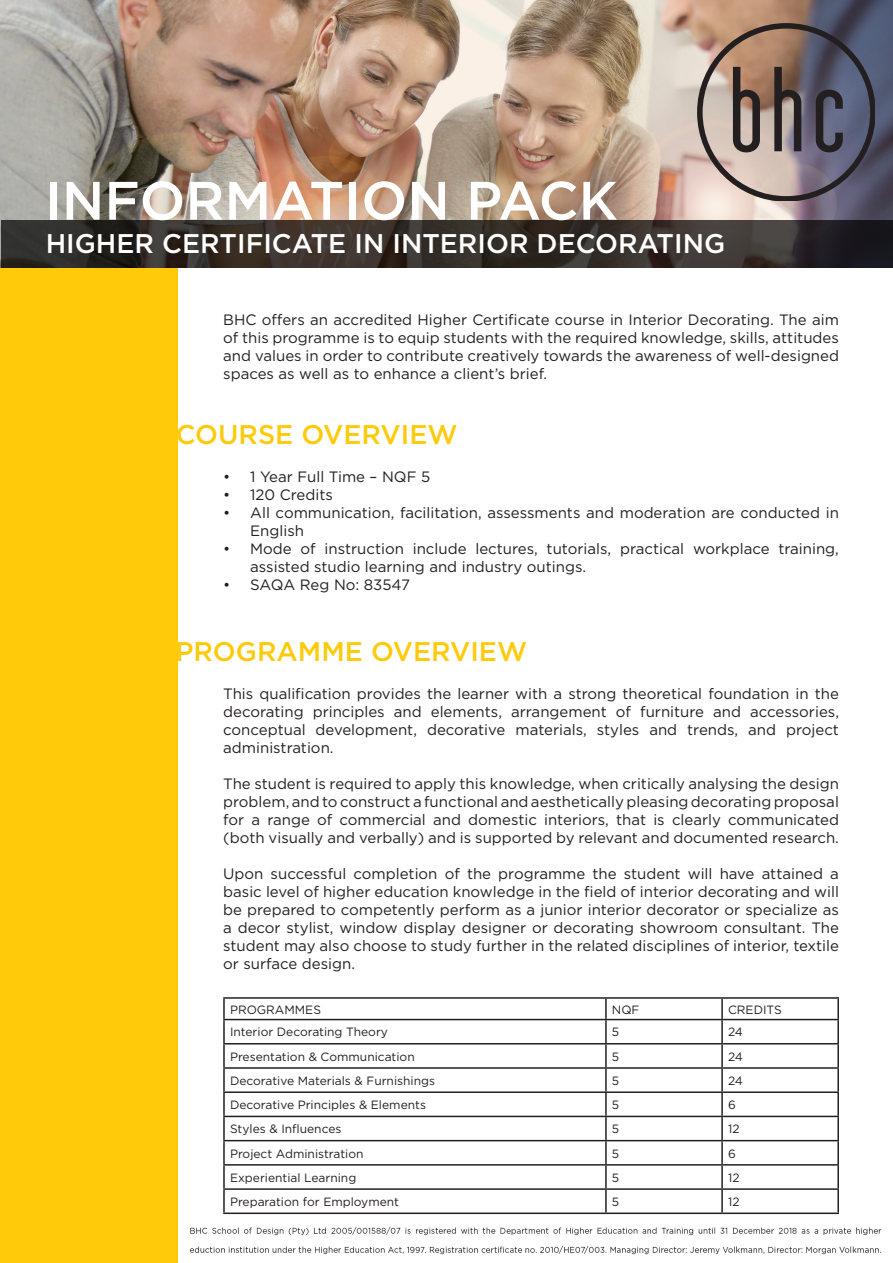
<style>
.page{position:relative;width:893px;height:1263px;background:#fff}
.page>*{position:absolute;margin:0;border:0;box-sizing:border-box;transform-origin:0 0}
.t1{font:500 54px "Gotham";color:#fff}
.t2{font:500 27px "Gotham";color:#fff}
.t3{font:500 27px "Gotham";color:#feca0a}
.t4{font:15px/18px "Gotham";color:#231f20;text-align:justify}
.t5{font:12px "Gotham";color:#231f20}
</style>
<div class="page">
<img style="left:1px;top:0;width:891px;height:220px">
<svg style="left:697px;top:23px;width:177px;height:177px;background:#827576"></svg>
<img style="left:190px;top:1226px;width:692px;height:29px">
<div style="left:1px;top:268px;width:177px;height:994px;background:#feca0a"></div>
<svg style="left:1px;top:220px;width:891px;height:48px;background:#332d29"></svg>
<hr style="left:223px;top:997px;width:383px;height:2px;background:#231f20">
<hr style="left:223px;top:999px;width:2px;height:20px;background:#231f20">
<hr style="left:606px;top:997px;width:116px;height:2px;background:#231f20">
<hr style="left:605px;top:999px;width:2px;height:20px;background:#231f20">
<hr style="left:722px;top:997px;width:117px;height:2px;background:#231f20">
<hr style="left:721px;top:999px;width:2px;height:20px;background:#231f20">
<hr style="left:837px;top:999px;width:2px;height:20px;background:#231f20">
<hr style="left:223px;top:1019px;width:383px;height:1px;background:#231f20">
<hr style="left:223px;top:1020px;width:2px;height:23px;background:#231f20">
<hr style="left:606px;top:1019px;width:116px;height:1px;background:#231f20">
<hr style="left:605px;top:1020px;width:2px;height:23px;background:#231f20">
<hr style="left:722px;top:1019px;width:117px;height:1px;background:#231f20">
<hr style="left:721px;top:1020px;width:2px;height:23px;background:#231f20">
<hr style="left:837px;top:1020px;width:2px;height:23px;background:#231f20">
<hr style="left:223px;top:1043px;width:383px;height:1px;background:#231f20">
<hr style="left:223px;top:1044px;width:2px;height:23px;background:#231f20">
<hr style="left:606px;top:1043px;width:116px;height:1px;background:#231f20">
<hr style="left:605px;top:1044px;width:2px;height:23px;background:#231f20">
<hr style="left:722px;top:1043px;width:117px;height:1px;background:#231f20">
<hr style="left:721px;top:1044px;width:2px;height:23px;background:#231f20">
<hr style="left:837px;top:1044px;width:2px;height:23px;background:#231f20">
<hr style="left:223px;top:1067px;width:383px;height:2px;background:#231f20">
<hr style="left:223px;top:1069px;width:2px;height:22px;background:#231f20">
<hr style="left:606px;top:1067px;width:116px;height:2px;background:#231f20">
<hr style="left:605px;top:1069px;width:2px;height:22px;background:#231f20">
<hr style="left:722px;top:1067px;width:117px;height:2px;background:#231f20">
<hr style="left:721px;top:1069px;width:2px;height:22px;background:#231f20">
<hr style="left:837px;top:1069px;width:2px;height:22px;background:#231f20">
<hr style="left:223px;top:1091px;width:383px;height:2px;background:#231f20">
<hr style="left:223px;top:1093px;width:2px;height:23px;background:#231f20">
<hr style="left:606px;top:1091px;width:116px;height:2px;background:#231f20">
<hr style="left:605px;top:1093px;width:2px;height:23px;background:#231f20">
<hr style="left:722px;top:1091px;width:117px;height:2px;background:#231f20">
<hr style="left:721px;top:1093px;width:2px;height:23px;background:#231f20">
<hr style="left:837px;top:1093px;width:2px;height:23px;background:#231f20">
<hr style="left:223px;top:1116px;width:383px;height:1px;background:#231f20">
<hr style="left:223px;top:1117px;width:2px;height:23px;background:#231f20">
<hr style="left:606px;top:1116px;width:116px;height:1px;background:#231f20">
<hr style="left:605px;top:1117px;width:2px;height:23px;background:#231f20">
<hr style="left:722px;top:1116px;width:117px;height:1px;background:#231f20">
<hr style="left:721px;top:1117px;width:2px;height:23px;background:#231f20">
<hr style="left:837px;top:1117px;width:2px;height:23px;background:#231f20">
<hr style="left:223px;top:1140px;width:383px;height:1px;background:#231f20">
<hr style="left:223px;top:1141px;width:2px;height:23px;background:#231f20">
<hr style="left:606px;top:1140px;width:116px;height:1px;background:#231f20">
<hr style="left:605px;top:1141px;width:2px;height:23px;background:#231f20">
<hr style="left:722px;top:1140px;width:117px;height:1px;background:#231f20">
<hr style="left:721px;top:1141px;width:2px;height:23px;background:#231f20">
<hr style="left:837px;top:1141px;width:2px;height:23px;background:#231f20">
<hr style="left:223px;top:1164px;width:383px;height:1px;background:#231f20">
<hr style="left:223px;top:1165px;width:2px;height:23px;background:#231f20">
<hr style="left:606px;top:1164px;width:116px;height:1px;background:#231f20">
<hr style="left:605px;top:1165px;width:2px;height:23px;background:#231f20">
<hr style="left:722px;top:1164px;width:117px;height:1px;background:#231f20">
<hr style="left:721px;top:1165px;width:2px;height:23px;background:#231f20">
<hr style="left:837px;top:1165px;width:2px;height:23px;background:#231f20">
<hr style="left:223px;top:1188px;width:383px;height:2px;background:#231f20">
<hr style="left:223px;top:1190px;width:2px;height:22px;background:#231f20">
<hr style="left:606px;top:1188px;width:116px;height:2px;background:#231f20">
<hr style="left:605px;top:1190px;width:2px;height:22px;background:#231f20">
<hr style="left:722px;top:1188px;width:117px;height:2px;background:#231f20">
<hr style="left:721px;top:1190px;width:2px;height:22px;background:#231f20">
<hr style="left:837px;top:1190px;width:2px;height:22px;background:#231f20">
<hr style="left:223px;top:1212px;width:383px;height:2px;background:#231f20">
<hr style="left:606px;top:1212px;width:116px;height:2px;background:#231f20">
<hr style="left:722px;top:1212px;width:117px;height:2px;background:#231f20">
<p class="t1" style="left:45px;top:165px;width:574px">INFORMATION PACK</p>
<p class="t2" style="left:46px;top:226px;width:681px">HIGHER CERTIFICATE IN INTERIOR DECORATING</p>
<p class="t4" style="left:223px;top:310px;width:617px">BHC offers an accredited Higher Certificate course in Interior Decorating. The aim of this programme is to equip students with the required knowledge, skills, attitudes and values in order to contribute creatively towards the awareness of well-designed spaces as well as to enhance a client’s brief.</p>
<p class="t3" style="left:176px;top:417px;width:283px">COURSE OVERVIEW</p>
<p class="t4" style="left:223px;top:467px;width:208px">• 1 Year Full Time – NQF 5</p>
<p class="t4" style="left:223px;top:485px;width:111px">• 120 Credits</p>
<p class="t4" style="left:250px;top:503px;width:590px;text-indent:-27px">• All communication, facilitation, assessments and moderation are conducted in<br>English</p>
<p class="t4" style="left:250px;top:539px;width:590px;text-indent:-27px">• Mode of instruction include lectures, tutorials, practical workplace training, assisted studio learning and industry outings.</p>
<p class="t4" style="left:223px;top:575px;width:188px">• SAQA Reg No: 83547</p>
<p class="t3" style="left:175px;top:634px;width:353px">PROGRAMME OVERVIEW</p>
<p class="t4" style="left:223px;top:684px;width:617px">This qualification provides the learner with a strong theoretical foundation in the decorating principles and elements, arrangement of furniture and accessories, conceptual development, decorative materials, styles and trends, and project administration.</p>
<p class="t4" style="left:223px;top:774px;width:617px">The student is required to apply this knowledge, when critically analysing the design problem, and to construct a functional and aesthetically pleasing decorating proposal for a range of commercial and domestic interiors, that is clearly communicated (both visually and verbally) and is supported by relevant and documented research.</p>
<p class="t4" style="left:223px;top:864px;width:617px">Upon successful completion of the programme the student will have attained a basic level of higher education knowledge in the field of interior decorating and will be prepared to competently perform as a junior interior decorator or specialize as a decor stylist, window display designer or decorating showroom consultant. The student may also choose to study further in the related disciplines of interior, textile or surface design.</p>
<p class="t5" style="left:230px;top:1002px;width:93px">PROGRAMMES</p>
<p class="t5" style="left:612px;top:1002px;width:29px">NQF</p>
<p class="t5" style="left:728px;top:1002px;width:55px">CREDITS</p>
<p class="t5" style="left:230px;top:1024px;width:159px">Interior Decorating Theory</p>
<p class="t5" style="left:612px;top:1024px;width:9px">5</p>
<p class="t5" style="left:728px;top:1024px;width:16px">24</p>
<p class="t5" style="left:230px;top:1049px;width:186px">Presentation &amp; Communication</p>
<p class="t5" style="left:612px;top:1049px;width:9px">5</p>
<p class="t5" style="left:728px;top:1049px;width:16px">24</p>
<p class="t5" style="left:230px;top:1073px;width:207px">Decorative Materials &amp; Furnishings</p>
<p class="t5" style="left:612px;top:1073px;width:9px">5</p>
<p class="t5" style="left:728px;top:1073px;width:16px">24</p>
<p class="t5" style="left:230px;top:1097px;width:197px">Decorative Principles &amp; Elements</p>
<p class="t5" style="left:612px;top:1097px;width:9px">5</p>
<p class="t5" style="left:728px;top:1097px;width:9px">6</p>
<p class="t5" style="left:230px;top:1121px;width:113px">Styles &amp; Influences</p>
<p class="t5" style="left:612px;top:1121px;width:9px">5</p>
<p class="t5" style="left:728px;top:1121px;width:13px">12</p>
<p class="t5" style="left:230px;top:1145px;width:135px">Project Administration</p>
<p class="t5" style="left:612px;top:1145px;width:9px">5</p>
<p class="t5" style="left:728px;top:1145px;width:9px">6</p>
<p class="t5" style="left:230px;top:1170px;width:128px">Experiential Learning</p>
<p class="t5" style="left:612px;top:1170px;width:9px">5</p>
<p class="t5" style="left:728px;top:1170px;width:13px">12</p>
<p class="t5" style="left:230px;top:1194px;width:171px">Preparation for Employment</p>
<p class="t5" style="left:612px;top:1194px;width:9px">5</p>
<p class="t5" style="left:728px;top:1194px;width:13px">12</p>
</div>
